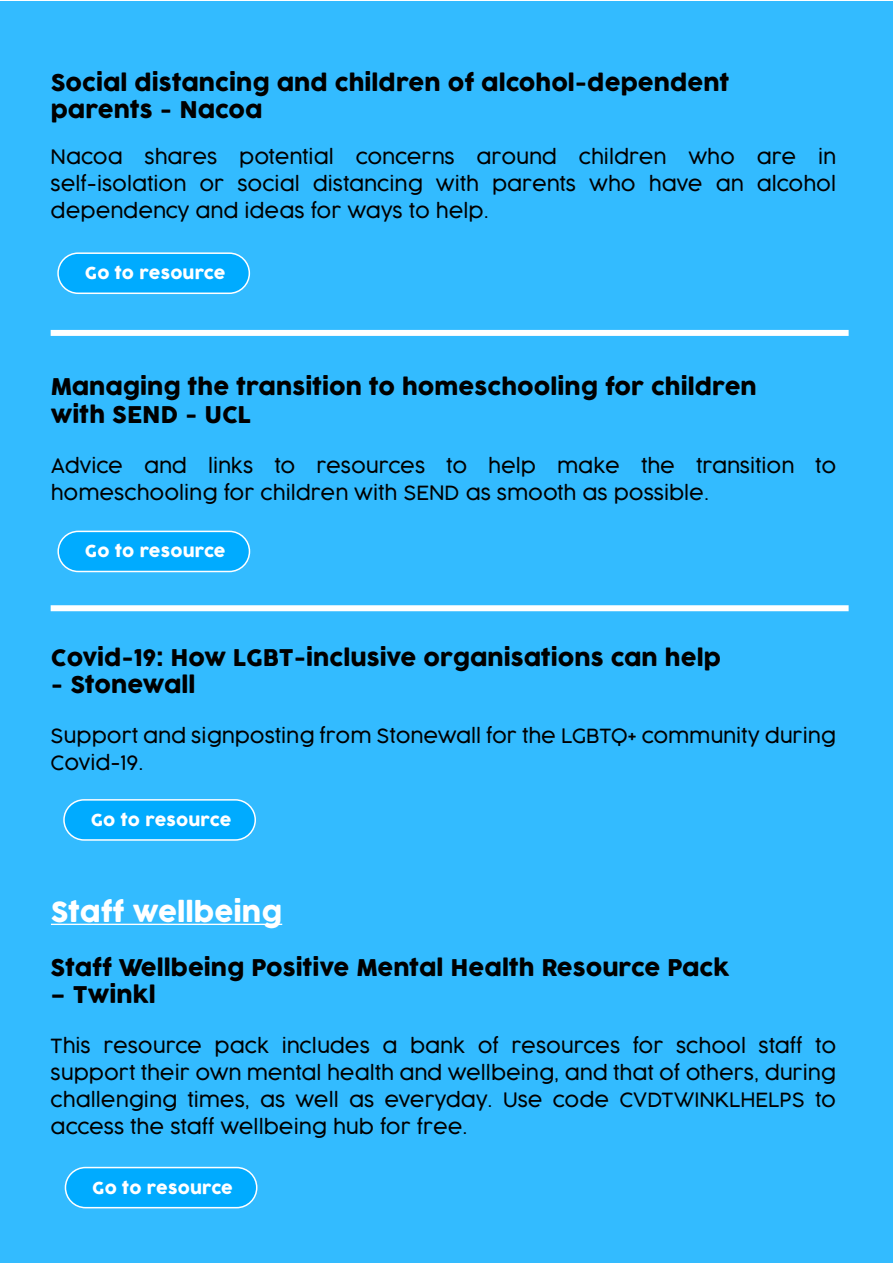
<style>
.page{position:relative;width:893px;height:1263px;background:#fff}
.page>*{position:absolute;margin:0;border:0;box-sizing:border-box;transform-origin:0 0}
.t1{font:27px "Cocogoose";color:#fff}
.t2{font:22.5px/27px "Cocogoose";color:#000}
.t3{font:300 19.5px/27px "Cocogoose";color:#000;text-align:justify}
.t4{font:16.5px "Cocogoose";letter-spacing:.01em;color:#fff}
</style>
<div class="page">
<div style="left:1px;top:1px;width:892px;height:1262px;background:#3bf"></div>
<svg style="left:57px;top:252px;width:193px;height:42px;background:#17b2ff"></svg>
<svg style="left:57px;top:531px;width:193px;height:41px;background:#13b1ff"></svg>
<div style="left:51px;top:605px;width:798px;height:6px;background:#fff"></div>
<svg style="left:63px;top:799px;width:193px;height:42px;background:#17b2ff"></svg>
<div style="left:51px;top:330px;width:798px;height:6px;background:#fff"></div>
<svg style="left:65px;top:1167px;width:192px;height:41px;background:#13b1ff"></svg>
<hr style="left:51px;top:924px;width:231px;height:1px;background:#fff">
<p class="t2" style="left:51px;top:70px;width:680px">Social distancing and children of alcohol-dependent parents - Nacoa</p>
<p class="t3" style="left:51px;top:144px;width:787px">Nacoa shares potential concerns around children who are in self-isolation or social distancing with parents who have an alcohol dependency and ideas for ways to help.</p>
<p class="t4" style="left:85px;top:262px;width:142px">Go to resource</p>
<p class="t2" style="left:51px;top:373px;width:707px;line-height:28.5px">Managing the transition to homeschooling for children with SEND - UCL</p>
<p class="t3" style="left:51px;top:452px;width:787px">Advice and links to resources to help make the transition to homeschooling for children with SEND as smooth as possible.</p>
<p class="t4" style="left:85px;top:540px;width:142px">Go to resource</p>
<p class="t2" style="left:51px;top:645px;width:671px">Covid-19: How LGBT-inclusive organisations can help</p>
<p class="t2" style="left:51px;top:672px;width:146px">- Stonewall</p>
<p class="t3" style="left:51px;top:722px;width:787px">Support and signposting from Stonewall for the LGBTQ+ community during<br>Covid-19.</p>
<p class="t4" style="left:91px;top:808px;width:142px">Go to resource</p>
<h1 class="t1" style="left:51px;top:894px;width:233px">Staff wellbeing</h1>
<p class="t2" style="left:51px;top:955px;width:680px">Staff Wellbeing Positive Mental Health Resource Pack</p>
<p class="t2" style="left:51px;top:982px;width:107px">– Twinkl</p>
<p class="t3" style="left:51px;top:1032px;width:787px">This resource pack includes a bank of resources for school staff to support their own mental health and wellbeing, and that of others, during challenging times, as well as everyday. Use code CVDTWINKLHELPS to access the staff wellbeing hub for free.</p>
<p class="t4" style="left:92px;top:1176px;width:142px">Go to resource</p>
</div>
